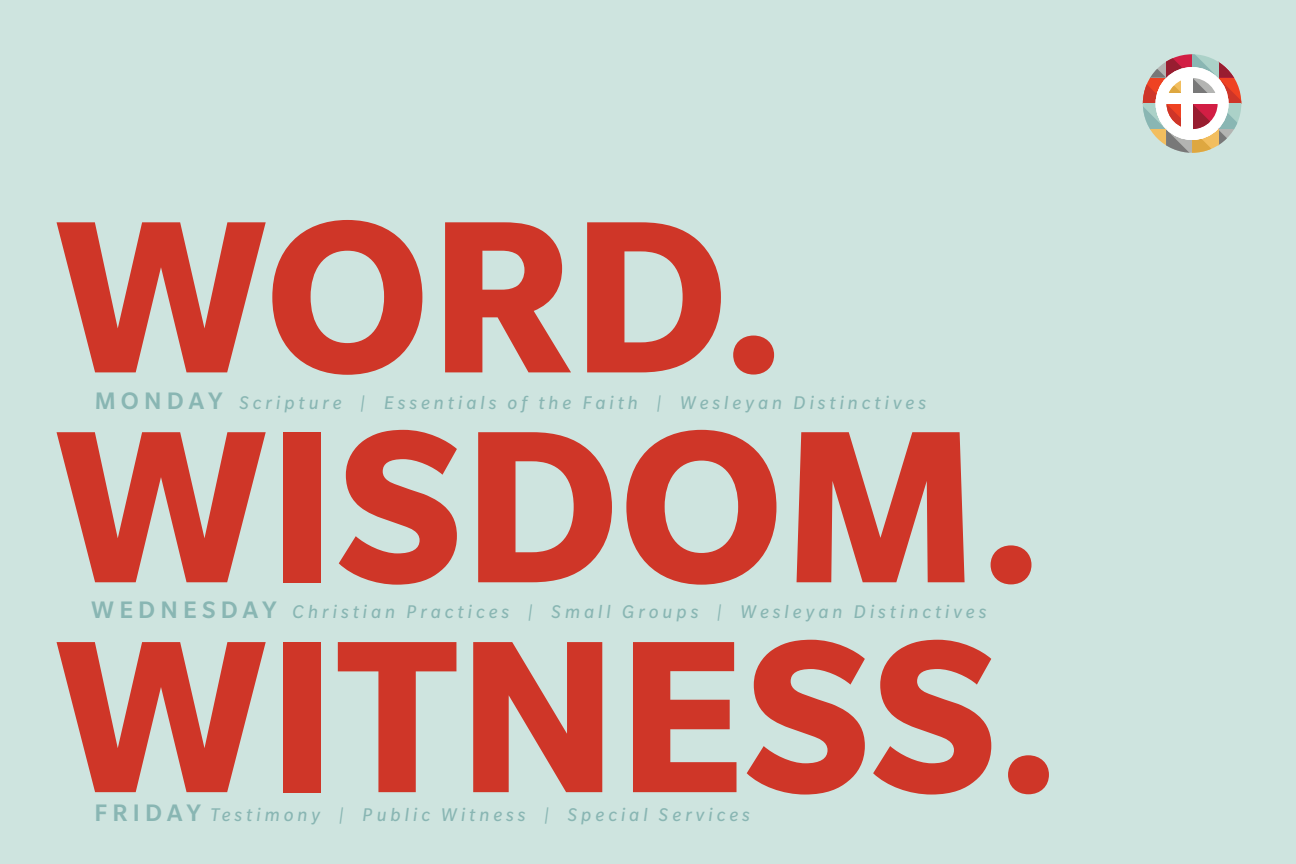
<style>
.page{position:relative;width:1296px;height:864px;background:#cee4df}
.page>*{position:absolute;margin:0;border:0;box-sizing:border-box;transform-origin:0 0}
.t1{font:700 236.4px/209.8px "Slate Std";color:#cf3628}
.t2{font:500 26px "Slate Std";letter-spacing:.2em;color:#89b6b3}
.t3{font:italic 20px "Slate Std";letter-spacing:.2em;color:#89b6b3}
</style>
<div class="page">
<svg style="left:1143px;top:54px;width:98px;height:99px"></svg>
<div style="left:1182px;top:71px;width:11px;height:60px;background:#fff"></div>
<div style="left:1165px;top:94px;width:60px;height:10px;background:#fff"></div>
<h1 class="t1" style="left:54px;top:190px;width:1010px">WORD.<br>WISDOM.<br>WITNESS.</h1>
<h2 class="t2" style="left:95px;top:387px;width:130px">MONDAY</h2>
<p class="t3" style="left:239px;top:392px;width:688px">Scripture | Essentials of the Faith | Wesleyan Distinctives</p>
<h2 class="t2" style="left:91px;top:596px;width:187px">WEDNESDAY</h2>
<p class="t3" style="left:293px;top:601px;width:695px">Christian Practices | Small Groups | Wesleyan Distinctives</p>
<h2 class="t2" style="left:95px;top:799px;width:108px">FRIDAY</h2>
<p class="t3" style="left:211px;top:804px;width:541px">Testimony | Public Witness | Special Services</p>
</div>
